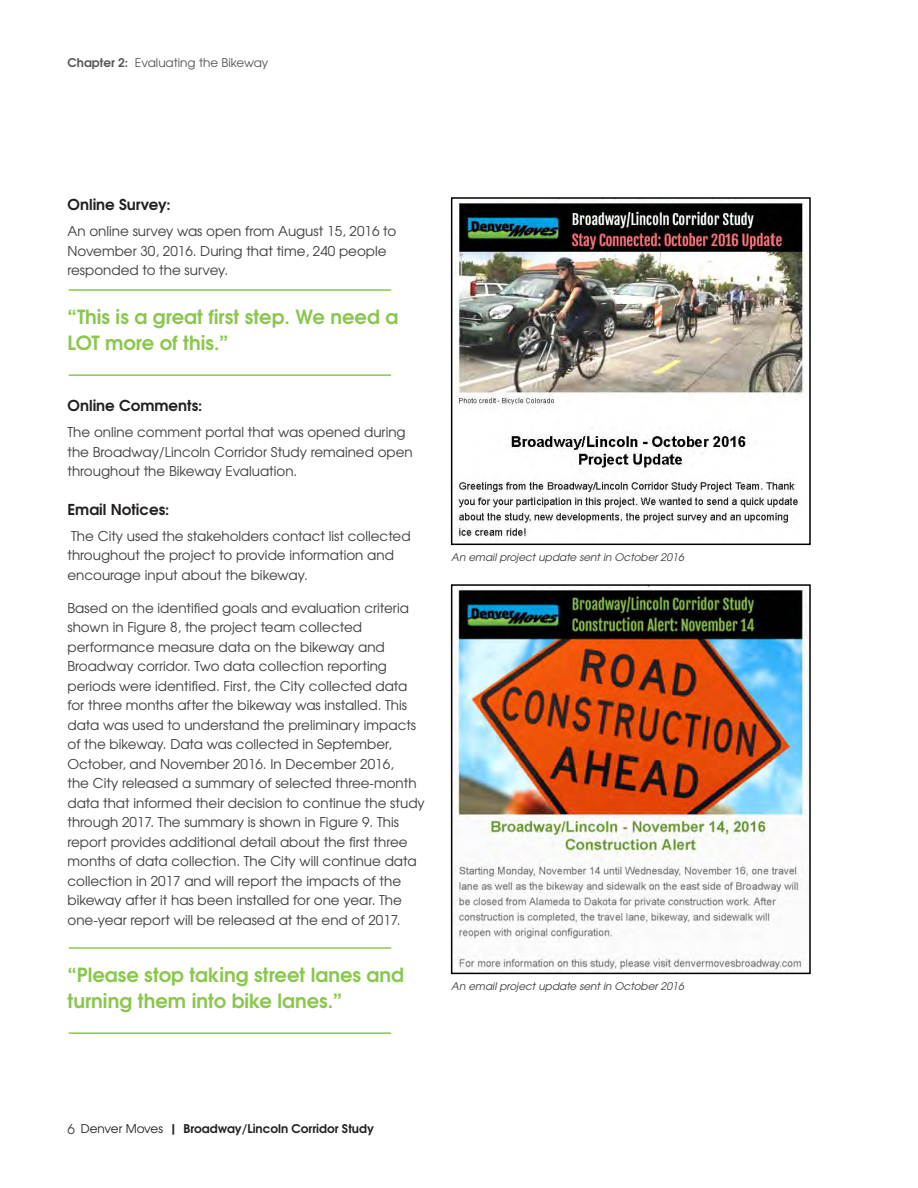
<style>
.page{position:relative;width:918px;height:1188px;background:#fff}
.page>*{position:absolute;margin:0;border:0;box-sizing:border-box;transform-origin:0 0}
.t1{font:700 19.5px/26.4px "Te X Gyre Adventor";color:#8ac74d}
.t2{font:700 15px "Te X Gyre Adventor";color:#231f20}
.t3{font:13.5px/19.5px "Te X Gyre Adventor";color:#3e3e3f}
.t4{font:700 12px "Te X Gyre Adventor";color:#231f20}
.t5{font:12px "Te X Gyre Adventor";color:#57585a}
.t6{font:12px "Te X Gyre Adventor";color:#231f20}
.t7{font:italic 10.5px "Te X Gyre Adventor";color:#3e3e3f}
.s1{font-weight:700}
</style>
<div class="page">
<hr style="left:69px;top:289px;width:322px;height:2px;background:#8ac74d">
<hr style="left:69px;top:374px;width:322px;height:2px;background:#8ac74d">
<hr style="left:69px;top:947px;width:322px;height:2px;background:#8ac74d">
<hr style="left:69px;top:1032px;width:322px;height:2px;background:#8ac74d">
<img style="left:455px;top:200px;width:350px;height:338px">
<div style="left:451px;top:197px;width:360px;height:348px;border:2px solid #000"></div>
<img style="left:454px;top:589px;width:354px;height:382px">
<div style="left:451px;top:584px;width:360px;height:390px;border:2px solid #000"></div>
<p class="t5" style="left:68px;top:53px;width:202px"><span class="s1">Chapter 2:</span> Evaluating the Bikeway</p>
<p class="t2" style="left:68px;top:192px;width:105px">Online Survey:</p>
<p class="t3" style="left:68px;top:221px;width:330px">An online survey was open from August 15, 2016 to<br>November 30, 2016. During that time, 240 people responded to the survey.</p>
<p class="t1" style="left:68px;top:301px;width:332px">“This is a great first step . We need a<br>LOT more of this .”</p>
<p class="t2" style="left:68px;top:393px;width:136px">Online Comments:</p>
<p class="t3" style="left:68px;top:422px;width:347px">The online comment portal that was opened during the Broadway/Lincoln Corridor Study remained open throughout the Bikeway Evaluation.</p>
<p class="t2" style="left:68px;top:496px;width:103px">Email Notices:</p>
<p class="t3" style="left:68px;top:525px;width:345px">The City used the stakeholders contact list collected throughout the project to provide information and encourage input about the bikeway.</p>
<p class="t3" style="left:68px;top:597px;width:359px">Based on the identified goals and evaluation criteria shown in Figure 8, the project team collected performance measure data on the bikeway and Broadway corridor. Two data collection reporting periods were identified. First, the City collected data for three months after the bikeway was installed. This data was used to understand the preliminary impacts of the bikeway. Data was collected in September, October, and November 2016. In December 2016,<br>the City released a summary of selected three-month data that informed their decision to continue the study through 2017. The summary is shown in Figure 9. This report provides additional detail about the first three months of data collection. The City will continue data collection in 2017 and will report the impacts of the bikeway after it has been installed for one year. The one-year report will be released at the end of 2017.</p>
<p class="t1" style="left:68px;top:959px;width:338px">“Please stop taking street lanes and turning them into bike lanes .”</p>
<p class="t7" style="left:452px;top:549px;width:234px">An email project update sent in October 2016</p>
<p class="t7" style="left:452px;top:978px;width:234px">An email project update sent in October 2016</p>
<p class="t3" style="left:68px;top:1119px;width:9px">6</p>
<p class="t4" style="left:170px;top:1118px;width:206px">| Broadway/Lincoln Corridor Study</p>
<p class="t6" style="left:81px;top:1119px;width:84px">Denver Moves</p>
</div>
